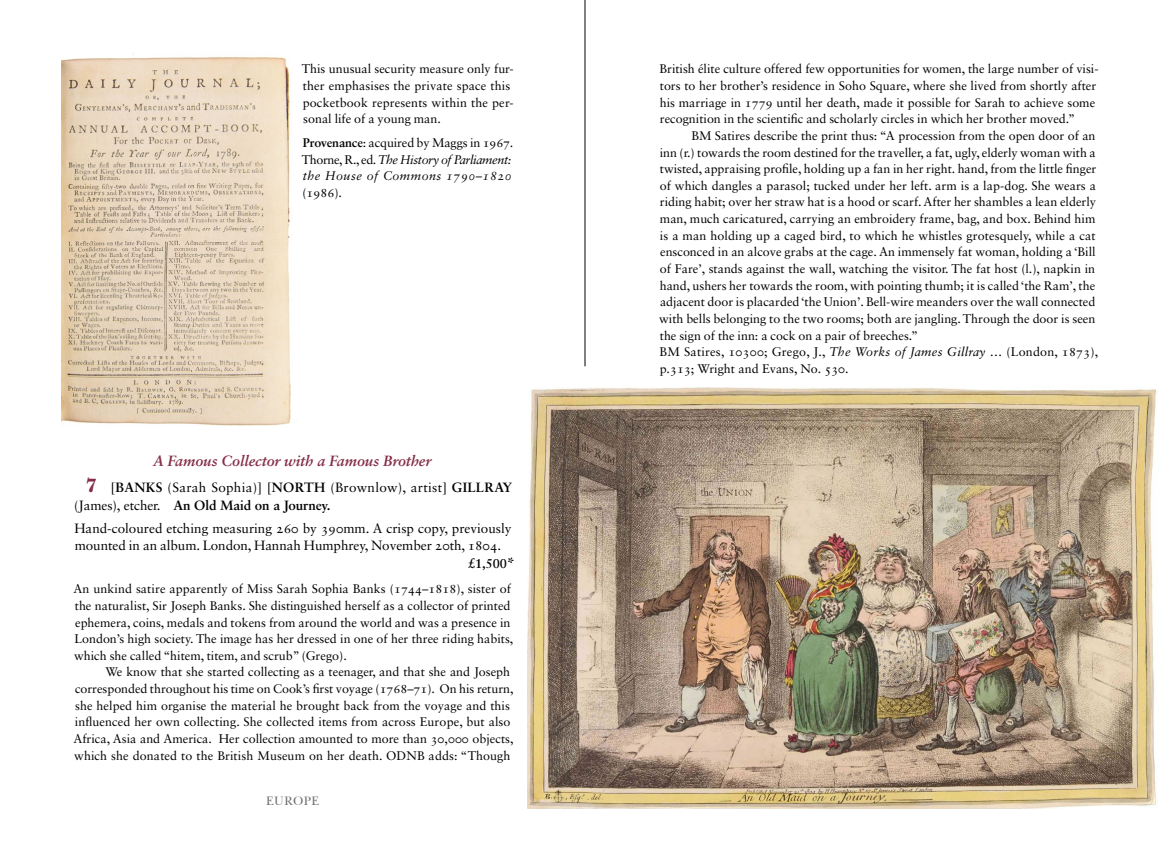
<style>
.page{position:relative;width:1170px;height:851px;background:#fff}
.page>*{position:absolute;margin:0;border:0;box-sizing:border-box;transform-origin:0 0}
.t1{font:italic 700 14.88px "Sabon LT Std";letter-spacing:-.005em;color:#842d47}
.t2{font:13.5px/17.5px "Sabon LT Std";color:#000}
.t3{font:13.5px/17.8px "Sabon LT Std";letter-spacing:.02em;color:#000}
.t4{font:700 12.75px "Sabon LT Std";color:#000}
.t5{font:12.5px/16.6px "Sabon LT Std";color:#000}
.t6{font:italic 12.5px/16.6px "Sabon LT Std";letter-spacing:.04em;color:#000}
.t7{font:12.5px "Baskerville BT";color:#6f7070}
.s1{font-weight:700;font-style:normal}
.s2{font-style:normal}
.s3{font-family:"Baskerville New BQ";font-weight:900;font-size:18.75px;color:#842d47}
.s4{font-weight:700}
.s5{font-size:15px}
.s6{font-style:italic}
</style>
<div class="page">
<img style="left:62px;top:53px;width:235px;height:373px">
<img style="left:527px;top:387px;width:630px;height:421px">
<hr style="left:585px;top:0;width:1px;height:366px;background:#000">
<p class="t5" style="left:302px;top:61px;width:213px">This unusual security measure only fur&shy;ther emphasises the private space this pocketbook represents within the per&shy;sonal life of a young man.</p>
<p class="t6" style="left:302px;top:134px;width:213px"><span class="s1">Provenance</span><span class="s2">: acquired by Maggs in 1967.<br>Thorne, R., ed.</span> The History of Parliament: the House of Commons 1790–1820</p>
<p class="t5" style="left:302px;top:184px;width:41px">(1986).</p>
<p class="t1" style="left:153px;top:451px;width:279px">A Famous Collector with a Famous Brother</p>
<p class="t3" style="left:74px;top:478px;width:439px;text-indent:12px"><span class="s3">7</span> [<span class="s4">BANKS</span> (Sarah Sophia)] [<span class="s4">NORTH</span> (Brownlow), artist] <span class="s4">GILLRAY </span>(James), etcher. <span class="s4">An Old Maid on a Journey.</span></p>
<p class="t2" style="left:74px;top:519px;width:439px">Hand-coloured etching measuring 260 by 390mm. A crisp copy, previously mounted in an album. London, Hannah Humphrey, November 20th, 1804.</p>
<p class="t4" style="left:468px;top:555px;width:49px">£1,500<span class="s5">*</span></p>
<p class="t5" style="left:73px;top:580px;width:442px">An unkind satire apparently of Miss Sarah Sophia Banks (1744–1818), sister of the naturalist, Sir Joseph Banks. She distinguished herself as a collector of printed ephemera, coins, medals and tokens from around the world and was a presence in London’s high society. The image has her dressed in one of her three riding habits, which she called “hitem, titem, and scrub” (Grego).</p>
<p class="t5" style="left:73px;top:663px;width:442px;text-indent:32px">We know that she started collecting as a teenager, and that she and Joseph corresponded throughout his time on Cook’s first voyage (1768–71). On his return, she helped him organise the material he brought back from the voyage and this influenced her own collecting. She collected items from across Europe, but also Africa, Asia and America. Her collection amounted to more than 30,000 objects, which she donated to the British Museum on her death. ODNB adds: “Though</p>
<p class="t7" style="left:266px;top:793px;width:55px">EUROPE</p>
<p class="t5" style="left:660px;top:61px;width:441px">British élite culture offered few opportunities for women, the large number of visi&shy;tors to her brother’s residence in Soho Square, where she lived from shortly after his marriage in 1779 until her death, made it possible for Sarah to achieve some recognition in the scientific and scholarly circles in which her brother moved.”</p>
<p class="t5" style="left:659px;top:127px;width:441px;text-indent:32px">BM Satires describe the print thus: “A procession from the open door of an inn (r.) towards the room destined for the traveller, a fat, ugly, elderly woman with a twisted, appraising profile, holding up a fan in her right. hand, from the little finger of which dangles a parasol; tucked under her left. arm is a lap-dog. She wears a riding habit; over her straw hat is a hood or scarf. After her shambles a lean elderly man, much caricatured, carrying an embroidery frame, bag, and box. Behind him is a man holding up a caged bird, to which he whistles grotesquely, while a cat ensconced in an alcove grabs at the cage. An immensely fat woman, holding a ‘Bill of Fare’, stands against the wall, watching the visitor. The fat host (l.), napkin in hand, ushers her towards the room, with pointing thumb; it is called ‘the Ram’, the adjacent door is placarded ‘the Union’. Bell-wire meanders over the wall connected with bells belonging to the two rooms; both are jangling. Through the door is seen the sign of the inn: a cock on a pair of breeches.”<br>BM Satires, 10300; Grego, J., <span class="s6">The Works of James Gillray</span> … (London, 1873), p.313; Wright and Evans, No. 530.</p>
</div>
